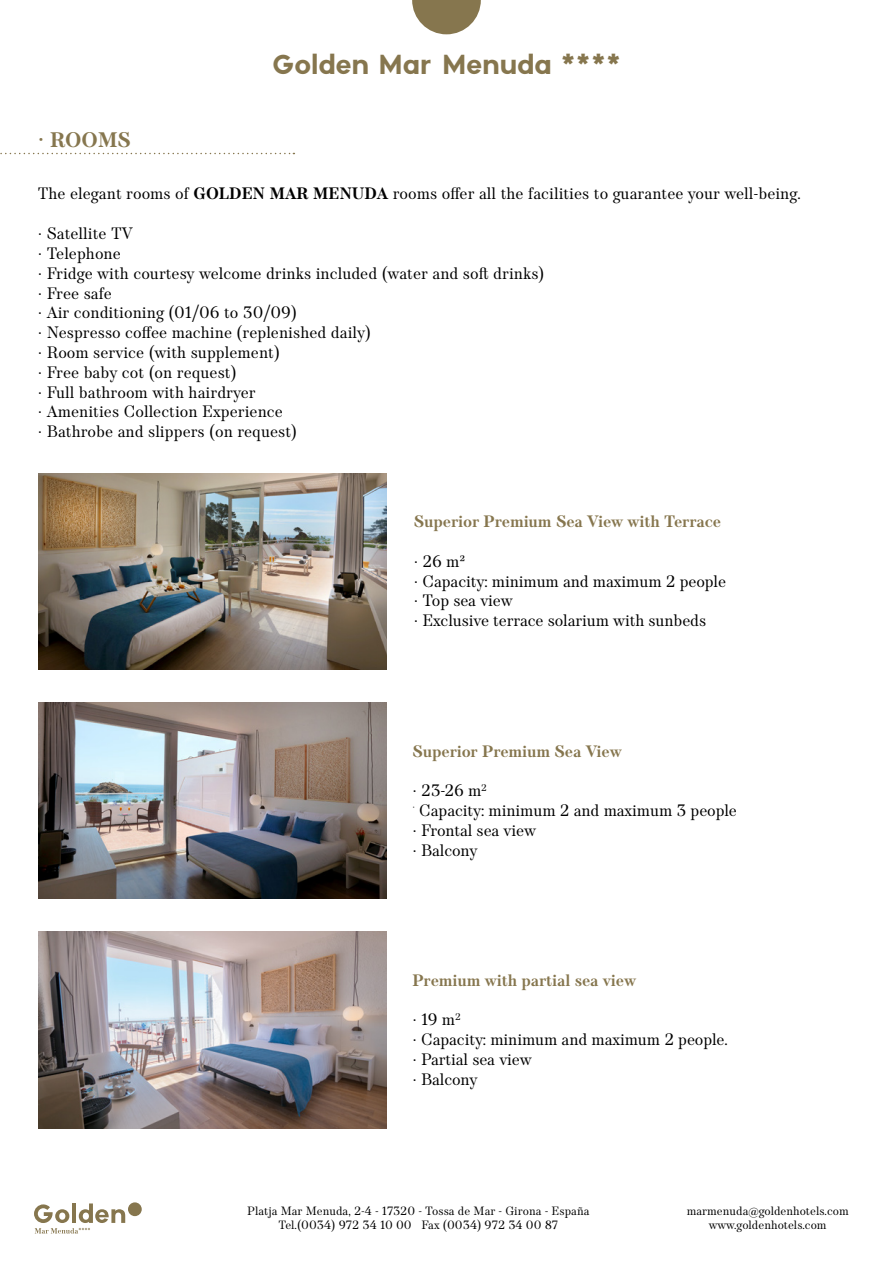
<style>
.page{position:relative;width:893px;height:1263px;background:#fff}
.page>*{position:absolute;margin:0;border:0;box-sizing:border-box;transform-origin:0 0}
.t1{font:700 27px "Pantra";letter-spacing:-.03em;color:#86764e}
.t2{font:700 21px "TT Barrels";color:#86764e}
.t3{font:16.5px/19.8px "TT Barrels";color:#000}
.t4{font:700 16.5px "TT Barrels";letter-spacing:-.01em;color:#86764e}
.t5{font:12px/14.4px "TT Barrels";color:#000;text-align:center}
.s1{font-weight:700}
</style>
<div class="page">
<svg style="left:34px;top:1203px;width:91px;height:30px"></svg>
<div style="left:128px;top:1202px;width:14px;height:14px;background:#86764e;border-radius:50%"></div>
<svg style="left:412px;top:0;width:69px;height:34px"></svg>
<img style="left:38px;top:473px;width:349px;height:196px">
<img style="left:38px;top:702px;width:349px;height:197px">
<img style="left:38px;top:932px;width:349px;height:196px">
<svg style="left:0;top:153px;width:294px;height:1px"></svg>
<p class="t2" style="left:38px;top:127px;width:94px">· ROOMS</p>
<h1 class="t1" style="left:272px;top:48px;width:351px">Golden Mar Menuda ****</h1>
<p class="t3" style="left:38px;top:184px;width:764px">The elegant rooms of <span class="s1">GOLDEN MAR MENUDA</span> rooms offer all the facilities to guarantee your well-being.</p>
<p class="t3" style="left:38px;top:224px;width:508px">· Satellite TV<br>· Telephone<br>· Fridge with courtesy welcome drinks included (water and soft drinks) · Free safe<br>· Air conditioning (01/06 to 30/09)<br>· Nespresso coffee machine (replenished daily)<br>· Room service (with supplement)<br>· Free baby cot (on request)<br>· Full bathroom with hairdryer<br>· Amenities Collection Experience<br>· Bathrobe and slippers (on request)</p>
<p class="t4" style="left:414px;top:512px;width:309px">Superior Premium Sea View with Terrace</p>
<p class="t3" style="left:414px;top:552px;width:314px">· 26 m2<br>· Capacity: minimum and maximum 2 people · Top sea view<br>· Exclusive terrace solarium with sunbeds</p>
<p class="t4" style="left:412px;top:741px;width:211px">Superior Premium Sea View</p>
<p class="t3" style="left:412px;top:781px;width:326px">· 23-26 m<sup>2<br>·</sup> Capacity: minimum 2 and maximum 3 people · Frontal sea view<br>· Balcony</p>
<p class="t4" style="left:412px;top:970px;width:225px">Premium with partial sea view</p>
<p class="t3" style="left:412px;top:1010px;width:317px">· 19 m<sup>2<br></sup>· Capacity: minimum and maximum 2 people. · Partial sea view<br>· Balcony</p>
<p class="t5" style="left:247px;top:1204px;width:344px">Platja Mar Menuda, 2-4 - 17320 - Tossa de Mar - Girona - España<br>Tel.(0034) 972 34 10 00 Fax (0034) 972 34 00 87</p>
<p class="t5" style="left:687px;top:1204px;width:163px">marmenuda@goldenhotels.com www.goldenhotels.com</p>
</div>
